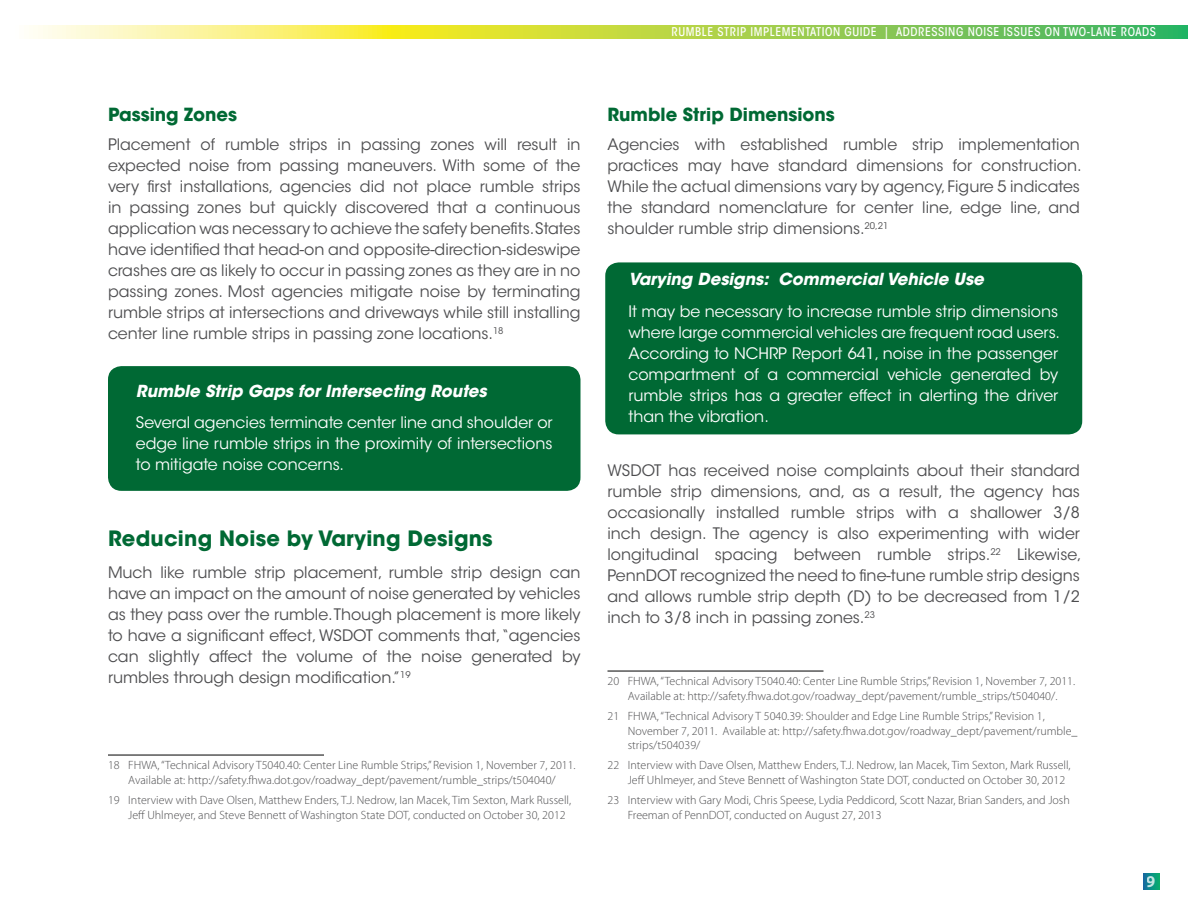
<style>
.page{position:relative;width:1188px;height:918px;background:#fff}
.page>*{position:absolute;margin:0;border:0;box-sizing:border-box;transform-origin:0 0}
.t1{font:700 21px "ITC Avant Garde Std";letter-spacing:.01em;color:#006934}
.t2{font:700 18px "ITC Avant Garde Std";color:#006934}
.t3{font:italic 700 16.5px "ITC Avant Garde Std";color:#fff}
.t4{font:700 16.5px "Myriad Pro";color:#fff}
.t5{font:15.75px/21px "ITC Avant Garde Std";color:#4d4d4f;text-align:justify}
.t6{font:15.75px/21px "ITC Avant Garde Std";color:#fff;text-align:justify}
.t7{font:300 12px/14.4px "Myriad Pro";color:#4d4d4f}
.t8{font:500 condensed 12px "ITC Avant Garde Std";letter-spacing:.05em;color:#fff}
</style>
<div class="page">
<svg style="left:29px;top:25px;width:1159px;height:14px;background:#b9d960"></svg>
<svg style="left:1143px;top:873px;width:17px;height:17px"></svg>
<hr style="left:108px;top:755px;width:216px;height:1px;background:#000">
<hr style="left:608px;top:671px;width:216px;height:1px;background:#000">
<div style="left:108px;top:366px;width:472px;height:125px;background:#006934;border-radius:14px"></div>
<div style="left:605px;top:262px;width:477px;height:172px;background:#006934;border-radius:14px"></div>
<p class="t8" style="left:672px;top:24px;width:486px">RUMBLE STRIP IMPLEMENTATION GUIDE | ADDRESSING NOISE ISSUES ON TWO-LANE ROADS</p>
<p class="t2" style="left:108px;top:103px;width:131px">Passing Zones</p>
<p class="t5" style="left:108px;top:134px;width:474px">Placement of rumble strips in passing zones will result in expected noise from passing maneuvers. With some of the very first installations, agencies did not place rumble strips in passing zones but quickly discovered that a continuous application was necessary to achieve the safety benefits. States have identified that head-on and opposite-direction-sideswipe crashes are as likely to occur in passing zones as they are in no passing zones. Most agencies mitigate noise by terminating rumble strips at intersections and driveways while still installing center line rumble strips in passing zone locations.<sup>18</sup></p>
<p class="t3" style="left:136px;top:380px;width:357px">Rumble Strip Gaps forIntersecting Routes</p>
<p class="t6" style="left:136px;top:412px;width:418px">Several agencies terminate center line and shoulder or edge line rumble strips in the proximity of intersections to mitigate noise concerns.</p>
<h1 class="t1" style="left:108px;top:524px;width:386px">Reducing Noise by Varying Designs</h1>
<p class="t5" style="left:108px;top:562px;width:474px">Much like rumble strip placement, rumble strip design can have an impact on the amount of noise generated by vehicles as they pass over the rumble. Though placement is more likely to have a significant effect, WSDOT comments that, “agencies can slightly affect the volume of the noise generated by rumbles through design modification.”<sup>19</sup></p>
<p class="t7" style="left:108px;top:758px;width:469px;text-align:center">18 FHWA, “Technical Advisory T5040.40: Center Line Rumble Strips,” Revision 1, November 7, 2011.<br>Available at: http://safety.fhwa.dot.gov/roadway_dept/pavement/rumble_strips/t504040/</p>
<p class="t7" style="left:128px;top:793px;width:444px;text-indent:-20px">19 Interview with Dave Olsen, Matthew Enders, T.J. Nedrow, Ian Macek, Tim Sexton, Mark Russell,<br>Jeff Uhlmeyer, and Steve Bennett of Washington State DOT, conducted on October 30, 2012</p>
<p class="t2" style="left:608px;top:103px;width:229px">Rumble Strip Dimensions</p>
<p class="t5" style="left:608px;top:134px;width:476px">Agencies with established rumble strip implementation practices may have standard dimensions for construction.<br>While the actual dimensions vary by agency, Figure 5 indicates the standard nomenclature for center line, edge line, and shoulder rumble strip dimensions.<sup>20,21</sup></p>
<p class="t3" style="left:628px;top:268px;width:361px">Varying Designs: CommercialVehicle Use</p>
<p class="t6" style="left:628px;top:301px;width:433px">It may be necessary to increase rumble strip dimensions where large commercial vehicles are frequent road users.<br>According to NCHRP Report 641, noise in the passenger compartment of a commercial vehicle generated by rumble strips has a greater effect in alerting the driver than the vibration.</p>
<p class="t5" style="left:608px;top:460px;width:476px">WSDOT has received noise complaints about their standard rumble strip dimensions, and, as a result, the agency has occasionally installed rumble strips with a shallower 3/8 inch design. The agency is also experimenting with wider longitudinal spacing between rumble strips.<sup>22</sup> Likewise, PennDOT recognized the need to fine-tune rumble strip designs and allows rumble strip depth (D) to be decreased from 1/2 inch to 3/8 inch in passing zones.<sup>23</sup></p>
<p class="t7" style="left:608px;top:674px;width:469px;text-align:center">20 FHWA, “Technical Advisory T5040.40: Center Line Rumble Strips,” Revision 1, November 7, 2011.<br>Available at: http://safety.fhwa.dot.gov/roadway_dept/pavement/rumble_strips/t504040/.</p>
<p class="t7" style="left:628px;top:709px;width:451px;text-indent:-20px">21 FHWA, “Technical Advisory T 5040.39: Shoulder and Edge Line Rumble Strips,” Revision 1,<br>November 7, 2011. Available at: http://safety.fhwa.dot.gov/roadway_dept/pavement/rumble_ strips/t504039/</p>
<p class="t7" style="left:628px;top:758px;width:444px;text-indent:-20px">22 Interview with Dave Olsen, Matthew Enders, T.J. Nedrow, Ian Macek, Tim Sexton, Mark Russell,<br>Jeff Uhlmeyer, and Steve Bennett of Washington State DOT, conducted on October 30, 2012</p>
<p class="t7" style="left:628px;top:793px;width:444px;text-indent:-20px">23 Interview with Gary Modi, Chris Speese, Lydia Peddicord, Scott Nazar, Brian Sanders, and Josh<br>Freeman of PennDOT, conducted on August 27, 2013</p>
<p class="t4" style="left:1147px;top:871px;width:11px">9</p>
</div>
